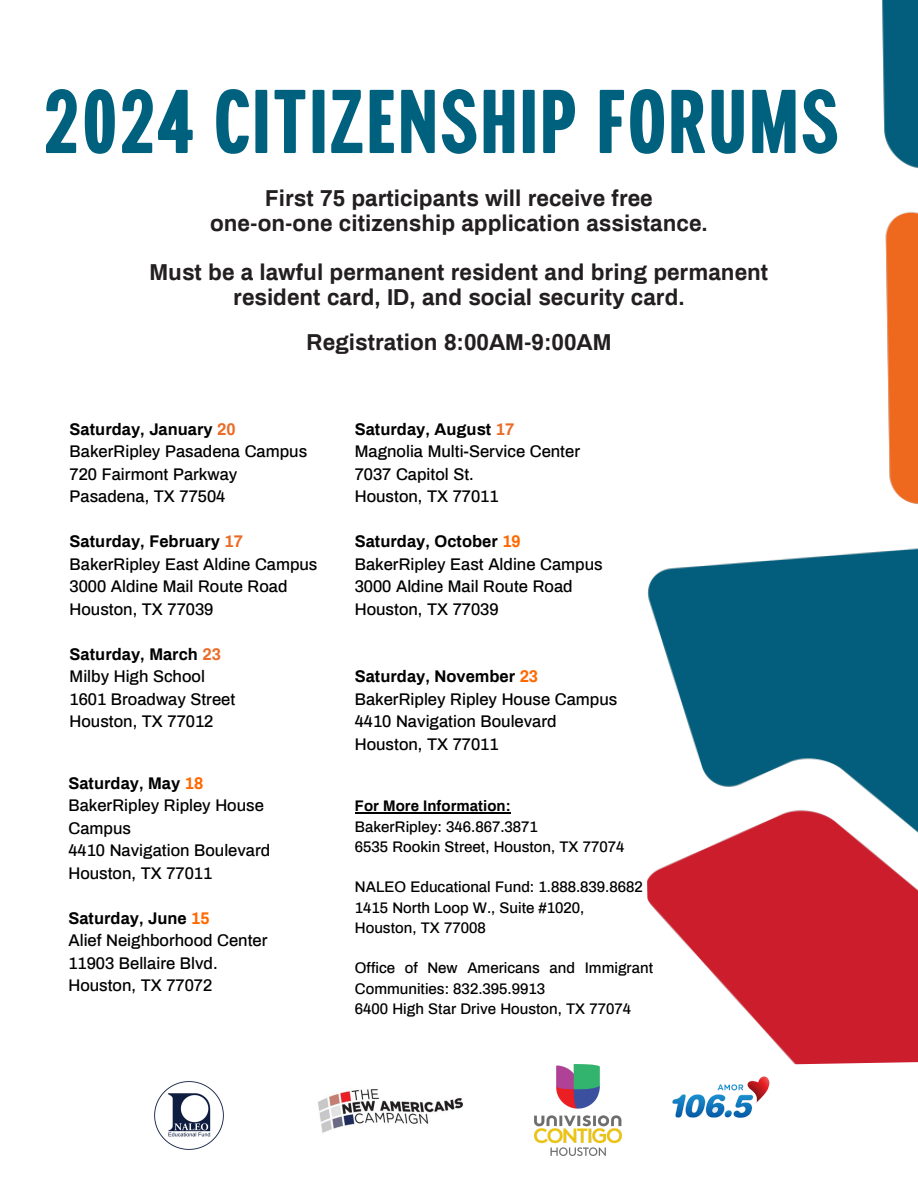
<style>
.page{position:relative;width:918px;height:1188px;background:#fff}
.page>*{position:absolute;margin:0;border:0;box-sizing:border-box;transform-origin:0 0}
.t1{font:condensed 79.05px "Baker Ripley";color:#00617f}
.t2{font:700 22.5px/24.8px "Archivo";color:#231f20;text-align:center}
.t3{font:500 16.5px/22.5px "Archivo";color:#000}
.t4{font:700 16.5px "Archivo";color:#000}
.t5{font:500 15px/20.2px "Archivo";color:#000}
.t6{font:700 15px "Archivo";color:#000}
.s1{color:#eb6c28}
.s2{color:#ff6900}
</style>
<div class="page">
<img style="left:672px;top:1076px;width:98px;height:42px">
<hr style="left:355px;top:813px;width:156px;height:1px;background:#000">
<img style="left:647px;top:0;width:271px;height:1065px">
<img style="left:154px;top:1081px;width:70px;height:69px">
<img style="left:318px;top:1089px;width:145px;height:44px">
<img style="left:535px;top:1065px;width:87px;height:91px">
<p class="t1" style="left:44px;top:65px;width:792px">2024 CITIZENSHIP FORUMS</p>
<p class="t2" style="left:210px;top:186px;width:499px">First 75 participants will receive free one-on-one citizenship application assistance.</p>
<p class="t2" style="left:150px;top:260px;width:620px">Must be a lawful permanent resident and bring permanent resident card, ID, and social security card.</p>
<p class="t2" style="left:306px;top:330px;width:307px">Registration 8:00AM-9:00AM</p>
<p class="t4" style="left:70px;top:420px;width:167px">Saturday, January <span class="s1">20</span></p>
<p class="t3" style="left:70px;top:441px;width:239px">BakerRipley Pasadena Campus</p>
<p class="t3" style="left:70px;top:463px;width:169px">720 Fairmont Parkway</p>
<p class="t3" style="left:70px;top:486px;width:157px">Pasadena, TX 77504</p>
<p class="t4" style="left:70px;top:533px;width:175px">Saturday, February <span class="s1">17</span></p>
<p class="t3" style="left:70px;top:553px;width:249px">BakerRipley East Aldine Campus</p>
<p class="t3" style="left:70px;top:576px;width:219px">3000 Aldine Mail Route Road</p>
<p class="t3" style="left:70px;top:598px;width:145px">Houston, TX 77039</p>
<p class="t4" style="left:70px;top:645px;width:153px">Saturday, March <span class="s1">23</span></p>
<p class="t3" style="left:70px;top:666px;width:137px">Milby High School</p>
<p class="t3" style="left:70px;top:688px;width:167px">1601 Broadway Street</p>
<p class="t3" style="left:70px;top:711px;width:145px">Houston, TX 77012</p>
<h1 class="t4" style="left:68px;top:774px;width:136px">Saturday, May <span class="s2">18</span></h1>
<h2 class="t3" style="left:68px;top:795px;width:197px">BakerRipley Ripley House<br>Campus</h2>
<h2 class="t3" style="left:68px;top:840px;width:203px">4410 Navigation Boulevard</h2>
<h2 class="t3" style="left:68px;top:862px;width:145px">Houston, TX 77011</h2>
<p class="t4" style="left:68px;top:909px;width:143px">Saturday, June <span class="s2">15</span></p>
<p class="t3" style="left:68px;top:930px;width:201px">Alief Neighborhood Center</p>
<p class="t3" style="left:68px;top:952px;width:151px">11903 Bellaire Blvd.</p>
<p class="t3" style="left:68px;top:975px;width:145px">Houston, TX 77072</p>
<p class="t4" style="left:355px;top:420px;width:161px">Saturday, August <span class="s1">17</span></p>
<p class="t3" style="left:355px;top:441px;width:227px">Magnolia Multi-Service Center</p>
<p class="t3" style="left:355px;top:463px;width:120px">7037 Capitol St.</p>
<p class="t3" style="left:355px;top:486px;width:145px">Houston, TX 77011</p>
<p class="t4" style="left:355px;top:533px;width:167px">Saturday, October <span class="s2">19</span></p>
<p class="t3" style="left:355px;top:553px;width:249px">BakerRipley East Aldine Campus</p>
<p class="t3" style="left:355px;top:576px;width:219px">3000 Aldine Mail Route Road</p>
<p class="t3" style="left:355px;top:598px;width:145px">Houston, TX 77039</p>
<p class="t4" style="left:355px;top:668px;width:185px">Saturday, November <span class="s2">23</span></p>
<p class="t3" style="left:355px;top:688px;width:264px">BakerRipley Ripley House Campus</p>
<p class="t3" style="left:355px;top:711px;width:203px">4410 Navigation Boulevard</p>
<p class="t3" style="left:355px;top:733px;width:145px">Houston, TX 77011</p>
<p class="t6" style="left:355px;top:798px;width:157px">For More Information:</p>
<p class="t5" style="left:355px;top:817px;width:184px">BakerRipley: 346.867.3871</p>
<p class="t5" style="left:355px;top:837px;width:271px">6535 Rookin Street, Houston, TX 77074</p>
<p class="t5" style="left:355px;top:877px;width:289px">NALEO Educational Fund: 1.888.839.8682</p>
<p class="t5" style="left:355px;top:898px;width:231px">1415 North Loop W., Suite #1020,</p>
<p class="t5" style="left:355px;top:918px;width:132px">Houston, TX 77008</p>
<p class="t5" style="left:355px;top:958px;width:300px">Office of New Americans and Immigrant<br>Communities: 832.395.9913</p>
<p class="t5" style="left:355px;top:999px;width:278px">6400 High Star Drive Houston, TX 77074</p>
</div>
